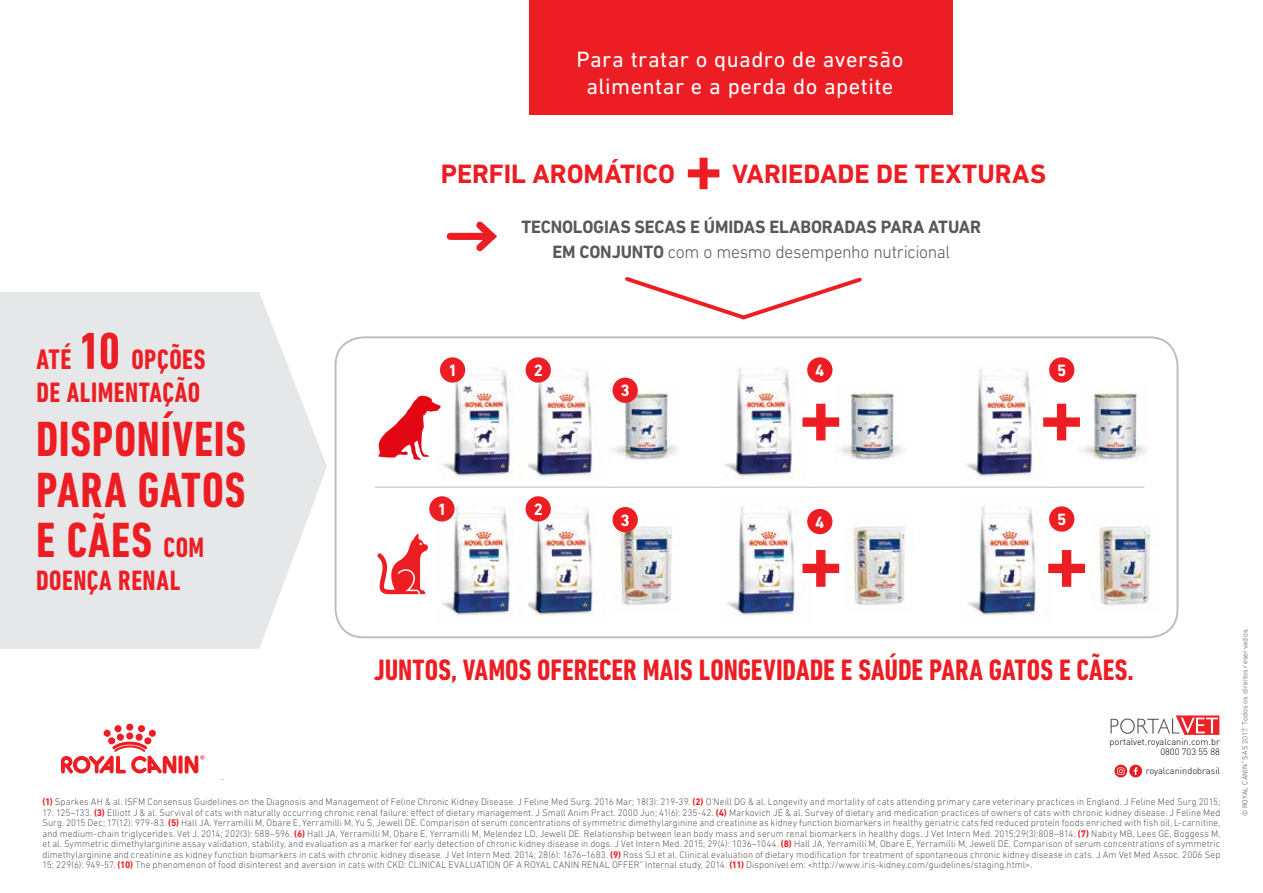
<style>
.page{position:relative;width:1263px;height:893px;background:#fff}
.page>*{position:absolute;margin:0;border:0;box-sizing:border-box;transform-origin:0 0}
.t1{font:700 condensed 50.25px/50.1px "DIN Next LT Pro";letter-spacing:.015em;color:#ed1d24;text-align:justify}
.t2{font:700 condensed 30px "DIN Next LT Pro";color:#ed1d24}
.t3{font:700 condensed 28.5px/33.6px "DIN Next LT Pro";letter-spacing:.015em;color:#ed1d24}
.t4{font:700 27px "DIN Next LT Pro";color:#ed1d24}
.t5{font:22.5px/27px "DIN Next LT Pro";letter-spacing:.02em;color:#fff;text-align:center}
.t6{font:700 18.15px/24.5px "DIN Next LT Pro";letter-spacing:-.01em;color:#58595b;text-align:center}
.t7{font:700 16.65px "DIN Next LT Pro";color:#fff}
.t8{font:300 9.75px/10.5px "DIN Next LT Pro";letter-spacing:.01em;color:#58595b;text-align:justify}
.t9{font:300 9.3px/10.2px "DIN";color:#000;text-align:right}
.t10{font:300 7.5px "DIN Next LT Pro";letter-spacing:.02em;color:#58595b}
.s1{font-weight:300}
.s2{font-size:28.8px}
.s3{font-size:52.65px}
.s4{font-size:28.5px}
.s5{font-weight:700;color:#ed1d24}
</style>
<div class="page">
<img style="left:528px;top:496px;width:76px;height:120px">
<img style="left:968px;top:506px;width:83px;height:110px">
<img style="left:436px;top:501px;width:92px;height:116px">
<img style="left:727px;top:506px;width:85px;height:111px">
<img style="left:520px;top:359px;width:90px;height:128px">
<img style="left:959px;top:369px;width:90px;height:118px">
<img style="left:439px;top:358px;width:88px;height:128px">
<img style="left:725px;top:363px;width:84px;height:114px">
<img style="left:608px;top:384px;width:70px;height:80px">
<img style="left:838px;top:392px;width:66px;height:68px">
<img style="left:1081px;top:392px;width:66px;height:68px">
<div style="left:440px;top:357px;width:25px;height:26px;background:#ed1d24;border-radius:50%"></div>
<div style="left:429px;top:496px;width:26px;height:25px;background:#ed1d24;border-radius:50%"></div>
<div style="left:807px;top:357px;width:25px;height:26px;background:#ed1d24;border-radius:50%"></div>
<div style="left:807px;top:509px;width:25px;height:25px;background:#ed1d24;border-radius:50%"></div>
<div style="left:1049px;top:357px;width:25px;height:26px;background:#ed1d24;border-radius:50%"></div>
<div style="left:1049px;top:506px;width:25px;height:26px;background:#ed1d24;border-radius:50%"></div>
<div style="left:526px;top:357px;width:25px;height:26px;background:#ed1d24;border-radius:50%"></div>
<div style="left:526px;top:496px;width:25px;height:25px;background:#ed1d24;border-radius:50%"></div>
<div style="left:612px;top:378px;width:26px;height:25px;background:#ed1d24;border-radius:50%"></div>
<svg style="left:802px;top:404px;width:37px;height:36px"></svg>
<svg style="left:802px;top:550px;width:37px;height:37px"></svg>
<svg style="left:1048px;top:550px;width:37px;height:37px"></svg>
<svg style="left:1043px;top:404px;width:37px;height:36px"></svg>
<img style="left:613px;top:515px;width:68px;height:91px">
<img style="left:846px;top:526px;width:68px;height:80px">
<img style="left:1092px;top:526px;width:67px;height:80px">
<div style="left:612px;top:507px;width:26px;height:25px;background:#ed1d24;border-radius:50%"></div>
<svg style="left:0;top:292px;width:327px;height:357px;background:#e8e9ea"></svg>
<div style="left:450px;top:233px;width:42px;height:7px;background:#ed1d24"></div>
<svg style="left:470px;top:221px;width:27px;height:30px"></svg>
<div style="left:178px;top:755px;width:5px;height:19px;background:#ed1d24;border-radius:2px"></div>
<svg style="left:185px;top:755px;width:19px;height:19px"></svg>
<div style="left:126px;top:724px;width:7px;height:7px;background:#ed1d24;border-radius:50%"></div>
<svg style="left:61px;top:725px;width:115px;height:49px"></svg>
<div style="left:1129px;top:765px;width:13px;height:12px;background:#e21f26;border-radius:50%"></div>
<svg style="left:1114px;top:765px;width:13px;height:12px"></svg>
<svg style="left:1134px;top:767px;width:4px;height:8px"></svg>
<svg style="left:1117px;top:767px;width:7px;height:8px"></svg>
<svg style="left:1110px;top:715px;width:109px;height:20px"></svg>
<svg style="left:688px;top:158px;width:31px;height:31px"></svg>
<svg style="left:625px;top:277px;width:237px;height:43px"></svg>
<svg style="left:377px;top:533px;width:51px;height:62px"></svg>
<svg style="left:378px;top:391px;width:65px;height:71px"></svg>
<div style="left:335px;top:336px;width:843px;height:302px;border:2px solid #bcbec0;border-radius:28px"></div>
<hr style="left:375px;top:487px;width:769px;height:1px;background:#bcbec0">
<div style="left:529px;top:0;width:424px;height:115px;background:#ed1d24"></div>
<h3 class="t5" style="left:576px;top:45px;width:328px">Para tratar o quadro de aversão alimentar e a perda do apetite</h3>
<h3 class="t4" style="left:441px;top:158px;width:236px">PERFIL AROMÁTICO</h3>
<h3 class="t4" style="left:732px;top:158px;width:315px">VARIEDADE DE TEXTURAS</h3>
<h3 class="t6" style="left:521px;top:215px;width:461px">TECNOLOGIAS SECAS E ÚMIDAS ELABORADAS PARA ATUAR<br>EM CONJUNTO <span class="s1">com o mesmo desempenho nutricional</span></h3>
<h3 class="t3" style="left:36px;top:342px;width:171px"><span class="s2">ATÉ</span> <span class="s3">10</span> OPÇÕES<br>DE ALIMENTAÇÃO</h3>
<h1 class="t1" style="left:36px;top:414px;width:211px">DISPONÍVEIS PARA GATOS E CÃES <span class="s4">COM</span></h1>
<h3 class="t3" style="left:36px;top:564px;width:146px">DOENÇA RENAL</h3>
<h3 class="t7" style="left:448px;top:361px;width:11px">1</h3>
<h3 class="t7" style="left:437px;top:499px;width:11px">1</h3>
<h3 class="t7" style="left:534px;top:361px;width:11px">2</h3>
<h3 class="t7" style="left:534px;top:499px;width:11px">2</h3>
<h3 class="t7" style="left:621px;top:381px;width:11px">3</h3>
<h3 class="t7" style="left:621px;top:510px;width:11px">3</h3>
<h3 class="t7" style="left:815px;top:361px;width:11px">4</h3>
<h3 class="t7" style="left:815px;top:512px;width:11px">4</h3>
<h3 class="t7" style="left:1057px;top:361px;width:11px">5</h3>
<h3 class="t7" style="left:1057px;top:510px;width:11px">5</h3>
<h2 class="t2" style="left:374px;top:653px;width:761px">JUNTOS, VAMOS OFERECER MAIS LONGEVIDADE E SAÚDE PARA GATOS E CÃES.</h2>
<p class="t9" style="left:1109px;top:736px;width:112px">portalvet.royalcanin.com.br<br>0800 703 55 88</p>
<p class="t9" style="left:1146px;top:765px;width:76px">royalcanindobrasil</p>
<p class="t8" style="left:43px;top:797px;width:1179px"><span class="s5">(1)</span> Sparkes AH &amp; al. ISFM Consensus Guidelines on the Diagnosis and Management of Feline Chronic Kidney Disease. J Feline Med Surg. 2016 Mar; 18(3): 219-39. <span class="s5">(2)</span> O’Neill DG &amp; al. Longevity and mortality of cats attending primary care veterinary practices in England. J Feline Med Surg 2015; 17: 125–133. <span class="s5">(3)</span> Elliott J &amp; al. Survival of cats with naturally occurring chronic renal failure: effect of dietary management. J Small Anim Pract. 2000 Jun; 41(6): 235-42. <span class="s5">(4)</span> Markovich JE &amp; al. Survey of dietary and medication practices of owners of cats with chronic kidney disease. J Feline Med Surg. 2015 Dec; 17(12): 979-83. <span class="s5">(5)</span> Hall JA, Yerramilli M, Obare E, Yerramilli M, Yu S, Jewell DE. Comparison of serum concentrations of symmetric dimethylarginine and creatinine as kidney function biomarkers in healthy geriatric cats fed reduced protein foods enriched with fish oil, L-carnitine, and medium-chain triglycerides. Vet J. 2014; 202(3): 588–596. <span class="s5">(6)</span> Hall JA, Yerramilli M, Obare E, Yerramilli M, Melendez LD, Jewell DE. Relationship between lean body mass and serum renal biomarkers in healthy dogs. J Vet Intern Med. 2015;29(3):808–814. <span class="s5">(7)</span> Nabity MB, Lees GE, Boggess M, et al. Symmetric dimethylarginine assay validation, stability, and evaluation as a marker for early detection of chronic kidney disease in dogs. J Vet Intern Med. 2015; 29(4): 1036–1044. <span class="s5">(8)</span> Hall JA, Yerramilli M, Obare E, Yerramilli M, Jewell DE. Comparison of serum concentrations of symmetric dimethylarginine and creatinine as kidney function biomarkers in cats with chronic kidney disease. J Vet Intern Med. 2014; 28(6): 1676–1683. <span class="s5">(9)</span> Ross SJ et al. Clinical evaluation of dietary modification for treatment of spontaneous chronic kidney disease in cats. J Am Vet Med Assoc. 2006 Sep 15; 229(6): 949-57. <span class="s5">(10)</span> The phenomenon of food disinterest and aversion in cats with CKD: CLINICAL EVALUATION OF A ROYAL CANIN RENAL OFFER” Internal study, 2014. <span class="s5">(11)</span> Disponível em: &lt;http://www.iris-kidney.com/guidelines/staging.html&gt;.</p>
<p class="t10" style="left:1240px;top:816px;width:190px;rotate:-90deg">© ROYAL CANIN<sup>®</sup> SAS 2017. Todos os direitos reservados.</p>
</div>
